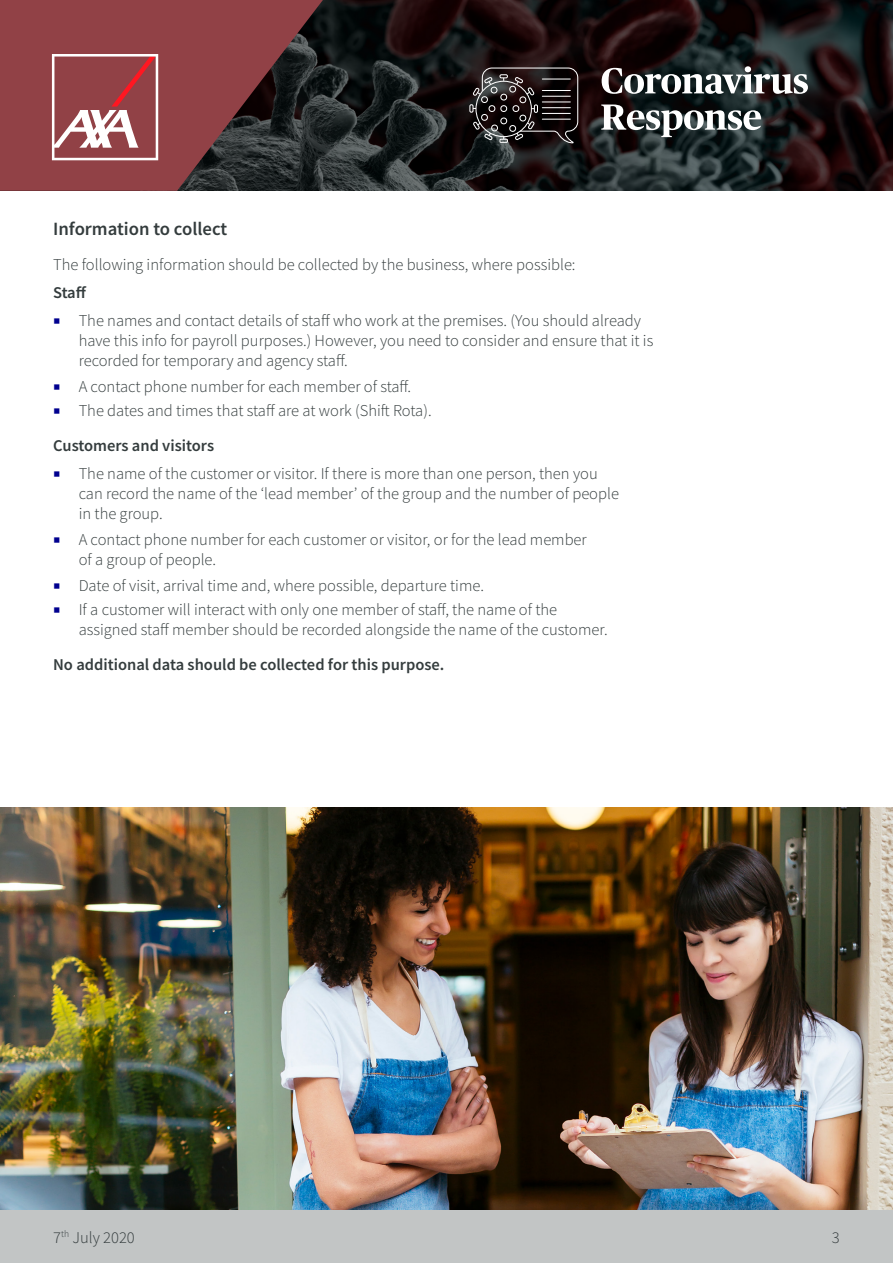
<style>
.page{position:relative;width:893px;height:1263px;background:#fff}
.page>*{position:absolute;margin:0;border:0;box-sizing:border-box;transform-origin:0 0}
.t1{font:600 18.75px "Source Sans Pro";color:#343c3d}
.t2{font:300 16.5px/19.8px "Source Sans Pro";color:#343c3d}
.t3{font:600 16.5px "Source Sans Pro";color:#343c3d}
.s1{color:#00008f}
.s2{font-weight:600}
</style>
<div class="page">
<div style="left:0;top:1210px;width:893px;height:53px;background:#c2c5c5"></div>
<img style="left:323px;top:0;width:570px;height:191px">
<svg style="left:0;top:0;width:323px;height:191px;background:#733a3e"></svg>
<svg style="left:52px;top:54px;width:106px;height:106px"></svg>
<svg style="left:602px;top:66px;width:206px;height:28px"></svg>
<svg style="left:601px;top:105px;width:160px;height:32px"></svg>
<svg style="left:469px;top:67px;width:110px;height:77px;background:#332d2e"></svg>
<img style="left:0;top:808px;width:893px;height:402px">
<p class="t1" style="left:53px;top:217px;width:176px">Information to collect</p>
<p class="t2" style="left:53px;top:254px;width:524px">The following information should be collected by the business, where possible:</p>
<p class="t3" style="left:53px;top:282px;width:35px">Staff</p>
<p class="t2" style="left:79px;top:311px;width:576px;text-indent:-26px"><span class="s1">○</span> The names and contact details of staff who work at the premises. (You should already have this info for payroll purposes.) However, you need to consider and ensure that it is recorded for temporary and agency staff.</p>
<p class="t2" style="left:53px;top:377px;width:360px"><span class="s1">○</span> A contact phone number for each member of staff.</p>
<p class="t2" style="left:53px;top:394px;width:380px;line-height:34.7px"><span class="s1">○</span> The dates and times that staff are at work (Shift Rota).<br><span class="s2">Customers and visitors</span></p>
<p class="t2" style="left:79px;top:464px;width:542px;text-indent:-26px"><span class="s1">○</span> The name of the customer or visitor. If there is more than one person, then you can record the name of the ‘lead member’ of the group and the number of people in the group.</p>
<p class="t2" style="left:79px;top:530px;width:510px;text-indent:-26px"><span class="s1">○</span> A contact phone number for each customer or visitor, or for the lead member of a group of people.</p>
<p class="t2" style="left:53px;top:576px;width:432px"><span class="s1">○</span> Date of visit, arrival time and, where possible, departure time.</p>
<p class="t2" style="left:79px;top:600px;width:530px;text-indent:-26px"><span class="s1">○</span> If a customer will interact with only one member of staff, the name of the assigned staff member should be recorded alongside the name of the customer.</p>
<p class="t3" style="left:53px;top:653px;width:393px">No additional data should be collected for this purpose.</p>
<p class="t2" style="left:53px;top:1227px;width:83px">7<sup>th</sup> July 2020</p>
<p class="t2" style="left:832px;top:1227px;width:9px">3</p>
</div>
